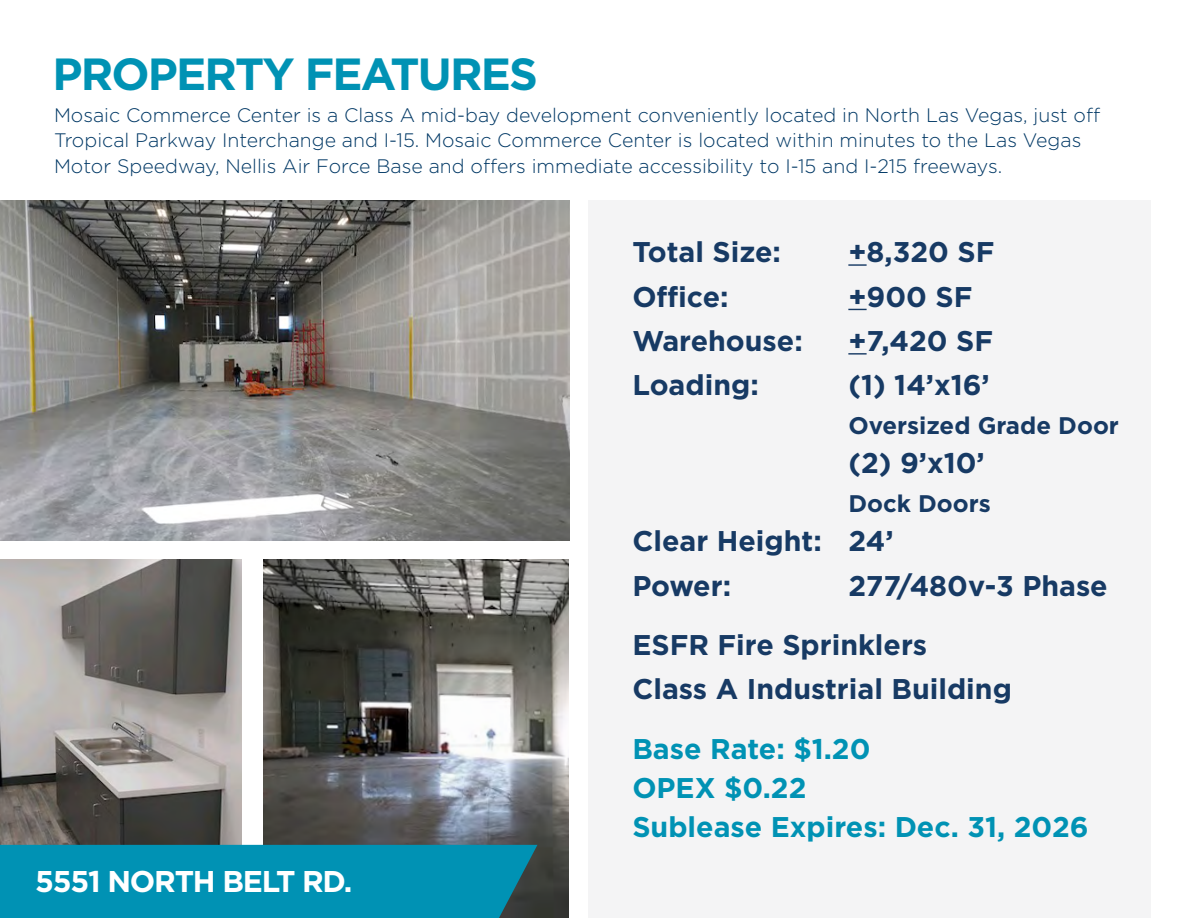
<style>
.page{position:relative;width:1188px;height:918px;background:#fff}
.page>*{position:absolute;margin:0;border:0;box-sizing:border-box;transform-origin:0 0}
.t1{font:700 45px "Gotham";letter-spacing:-.04em;color:#0092b4}
.t2{font:700 30px "Gotham";letter-spacing:-.04em;color:#fff}
.t3{font:700 28.5px/44.4px "Gotham";color:#173a64}
.t4{font:700 28.5px/39px "Gotham";color:#0092b4}
.t5{font:700 24px "Gotham";color:#173a64}
.t6{font:300 19.5px/25.5px "Gotham";color:#003865}
</style>
<div class="page">
<div style="left:588px;top:201px;width:562px;height:717px;background:#f4f4f5"></div>
<img style="left:0;top:201px;width:570px;height:340px">
<img style="left:0;top:560px;width:242px;height:285px">
<img style="left:264px;top:559px;width:304px;height:359px">
<div style="left:0;top:845px;width:537px;height:73px;background:#0092b4"></div>
<svg style="left:848px;top:264px;width:19px;height:2px"></svg>
<svg style="left:848px;top:309px;width:19px;height:1px"></svg>
<svg style="left:848px;top:353px;width:19px;height:2px"></svg>
<h1 class="t1" style="left:52px;top:44px;width:487px">PROPERTY FEATURES</h1>
<p class="t6" style="left:54px;top:101px;width:1048px">Mosaic Commerce Center is a Class A mid-bay development conveniently located in North Las Vegas, just off<br>Tropical Parkway Interchange and I-15. Mosaic Commerce Center is located within minutes to the Las Vegas<br>Motor Speedway, Nellis Air Force Base and offers immediate accessibility to I-15 and I-215 freeways.</p>
<h2 class="t2" style="left:35px;top:861px;width:319px">5551 NORTH BELT RD.</h2>
<h3 class="t3" style="left:632px;top:230px;width:150px">Total Size:</h3>
<h3 class="t3" style="left:848px;top:230px;width:148px">+8,320 SF</h3>
<h3 class="t3" style="left:632px;top:274px;width:98px">Office:</h3>
<h3 class="t3" style="left:848px;top:274px;width:126px">+900 SF</h3>
<h3 class="t3" style="left:632px;top:319px;width:172px">Warehouse:</h3>
<h3 class="t3" style="left:848px;top:319px;width:146px">+7,420 SF</h3>
<h3 class="t3" style="left:632px;top:363px;width:128px">Loading:</h3>
<h3 class="t3" style="left:848px;top:363px;width:143px">(1) 14’x16’</h3>
<p class="t5" style="left:848px;top:410px;width:272px">Oversized Grade Door</p>
<h3 class="t3" style="left:848px;top:441px;width:138px">(2) 9’x10’</h3>
<p class="t5" style="left:848px;top:488px;width:144px">Dock Doors</p>
<h3 class="t3" style="left:632px;top:519px;width:263px">Clear Height: 24’<br>Power:</h3>
<h3 class="t3" style="left:632px;top:556px;width:477px;line-height:59.2px;text-indent:216px">277/480v-3 Phase<br>ESFR Fire Sprinklers</h3>
<h3 class="t3" style="left:632px;top:667px;width:381px">Class A Industrial Building</h3>
<h3 class="t4" style="left:632px;top:729px;width:458px">Base Rate: $1.20<br>OPEX $0.22<br>Sublease Expires: Dec. 31, 2026</h3>
</div>
